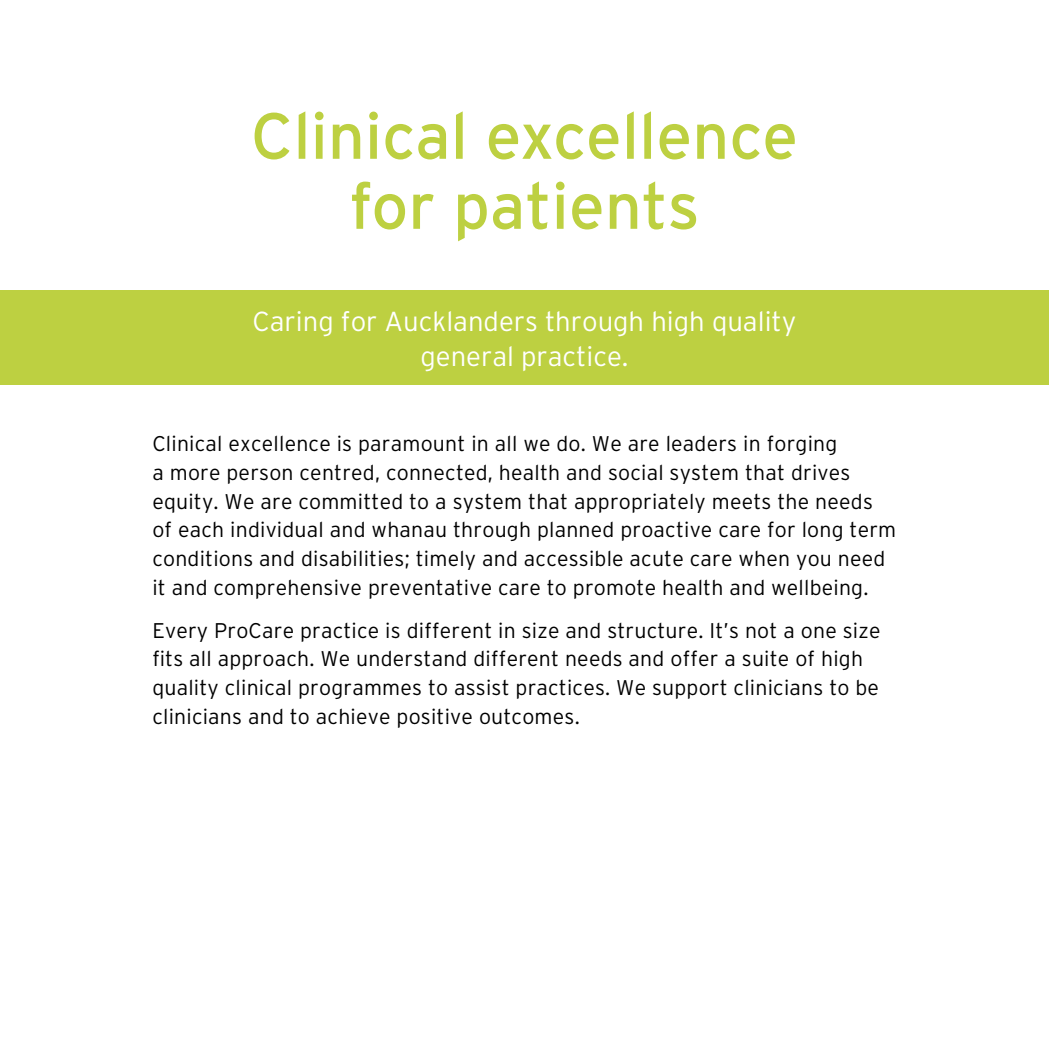
<style>
.page{position:relative;width:1049px;height:1049px;background:#fff}
.page>*{position:absolute;margin:0;border:0;box-sizing:border-box;transform-origin:0 0}
.t1{font:65px/70px "Interstate";color:#bdd041;text-align:center}
.t2{font:300 27.5px/35px "Interstate";color:#fff;text-align:center}
.t3{font:300 21.25px/28.8px "Interstate";letter-spacing:.01em;color:#000}
</style>
<div class="page">
<div style="left:0;top:290px;width:1049px;height:95px;background:#bdd041"></div>
<h1 class="t1" style="left:251px;top:100px;width:549px">Clinical excellence for patients</h1>
<p class="t2" style="left:253px;top:303px;width:545px">Caring for Aucklanders through high quality general practice.</p>
<p class="t3" style="left:152px;top:429px;width:745px">Clinical excellence is paramount in all we do. We are leaders in forging<br>a more person centred, connected, health and social system that drives equity. We are committed to a system that appropriately meets the needs of each individual and whanau through planned proactive care for long term conditions and disabilities; timely and accessible acute care when you need it and comprehensive preventative care to promote health and wellbeing.</p>
<p class="t3" style="left:152px;top:616px;width:730px">Every ProCare practice is different in size and structure. It’s not a one size fits all approach. We understand different needs and offer a suite of high quality clinical programmes to assist practices. We support clinicians to be clinicians and to achieve positive outcomes.</p>
</div>
